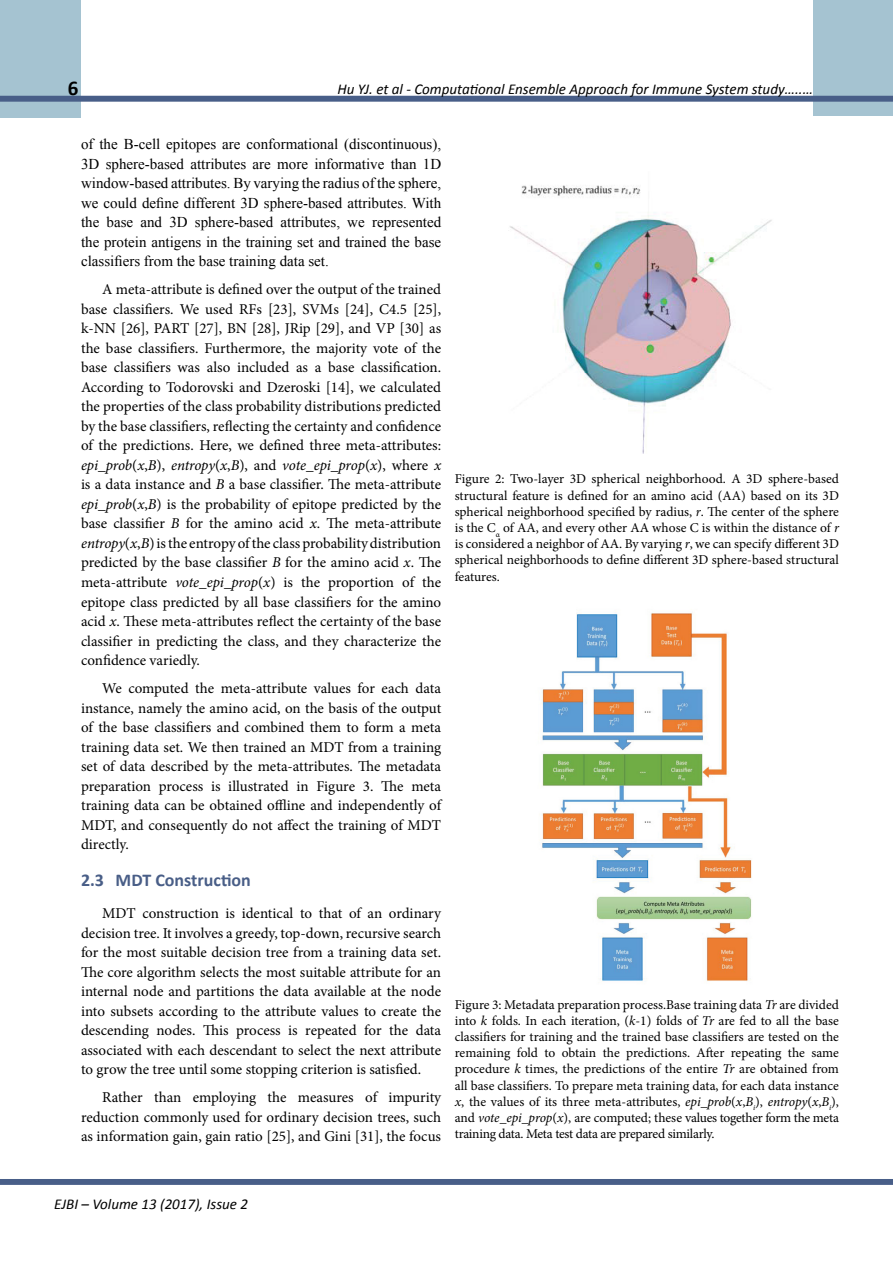
<style>
.page{position:relative;width:893px;height:1263px;background:#fff}
.page>*{position:absolute;margin:0;border:0;box-sizing:border-box;transform-origin:0 0}
.t1{font:700 21px "Calibri";color:#000}
.t2{font:700 18px "Calibri";color:#495e87}
.t3{font:15px/19.5px "Minion Pro";color:#000;text-align:justify}
.t4{font:15px/19.5px "Times New Roman";color:#000;text-align:justify}
.t5{font:italic 15px "Calibri";color:#000}
.t6{font:13.5px/16.2px "Minion Pro";letter-spacing:-.015em;color:#000;text-align:justify}
.s1{font-style:italic}
</style>
<div class="page">
<div style="left:0;top:1179px;width:893px;height:6px;background:#485e88"></div>
<div style="left:0;top:0;width:81px;height:118px;background:#a5c3d1"></div>
<div style="left:813px;top:0;width:80px;height:116px;background:#a5c3d1"></div>
<div style="left:0;top:96px;width:893px;height:6px;background:#485e88"></div>
<img style="left:509px;top:185px;width:263px;height:269px">
<img style="left:542px;top:613px;width:210px;height:368px">
<h1 class="t1" style="left:68px;top:75px;width:12px">6</h1>
<p class="t5" style="left:337px;top:79px;width:477px">Hu YJ. et al - Computational Ensemble Approach for Immune System study…..…</p>
<p class="t4" style="left:81px;top:134px;width:362px">of the B-cell epitopes are conformational (discontinuous), 3D sphere-based attributes are more informative than 1D window-based attributes. By varying the radius of the sphere, we could define different 3D sphere-based attributes. With the base and 3D sphere-based attributes, we represented the protein antigens in the training set and trained the base classifiers from the base training data set.</p>
<p class="t3" style="left:81px;top:280px;width:362px;text-indent:21px">A meta-attribute is defined over the output of the trained base classifiers. We used RFs [23], SVMs [24], C4.5 [25], k-NN [26], PART [27], BN [28], JRip [29], and VP [30] as the base classifiers. Furthermore, the majority vote of the base classifiers was also included as a base classification.<br>According to Todorovski and Dzeroski [14], we calculated the properties of the class probability distributions predicted by the base classifiers, reflecting the certainty and confidence of the predictions. Here, we defined three meta-attributes: <span class="s1">epi_prob</span>(<span class="s1">x</span>,<span class="s1">B</span>), <span class="s1">entropy</span>(<span class="s1">x</span>,<span class="s1">B</span>), and <span class="s1">vote_epi_prop</span>(<span class="s1">x</span>), where <span class="s1">x </span>is a data instance and <span class="s1">B</span> a base classifier. The meta-attribute <span class="s1">epi_prob</span>(<span class="s1">x</span>,<span class="s1">B</span>) is the probability of epitope predicted by the base classifier <span class="s1">B</span> for the amino acid <span class="s1">x</span>. The meta-attribute <span class="s1">entropy</span>(<span class="s1">x</span>,<span class="s1">B</span>) is the entropy of the class probability distribution predicted by the base classifier <span class="s1">B</span> for the amino acid <span class="s1">x</span>. The meta-attribute <span class="s1">vote_epi_prop</span>(<span class="s1">x</span>) is the proportion of the epitope class predicted by all base classifiers for the amino acid <span class="s1">x</span>. These meta-attributes reflect the certainty of the base classifier in predicting the class, and they characterize the confidence variedly.</p>
<p class="t3" style="left:81px;top:678px;width:362px;text-indent:21px">We computed the meta-attribute values for each data instance, namely the amino acid, on the basis of the output of the base classifiers and combined them to form a meta training data set. We then trained an MDT from a training set of data described by the meta-attributes. The metadata preparation process is illustrated in Figure 3. The meta training data can be obtained offline and independently of MDT, and consequently do not affect the training of MDT directly.</p>
<p class="t2" style="left:81px;top:868px;width:171px">2.3 MDT Construction</p>
<p class="t3" style="left:81px;top:903px;width:362px;text-indent:21px">MDT construction is identical to that of an ordinary decision tree. It involves a greedy, top-down, recursive search for the most suitable decision tree from a training data set.<br>The core algorithm selects the most suitable attribute for an internal node and partitions the data available at the node into subsets according to the attribute values to create the descending nodes. This process is repeated for the data associated with each descendant to select the next attribute to grow the tree until some stopping criterion is satisfied.</p>
<p class="t3" style="left:81px;top:1087px;width:362px;text-indent:21px">Rather than employing the measures of impurity reduction commonly used for ordinary decision trees, such as information gain, gain ratio [25], and Gini [31], the focus</p>
<p class="t6" style="left:455px;top:471px;width:386px">Figure 2: Two-layer 3D spherical neighborhood. A 3D sphere-based structural feature is defined for an amino acid (AA) based on its 3D spherical neighborhood specified by radius, <span class="s1">r</span>. The center of the sphere is the C<sub>α</sub> of AA, and every other AA whose C is within the distance of <span class="s1">r </span>is considered a neighbor of AA. By varying <span class="s1">r</span>, we can specify different 3D spherical neighborhoods to define different 3D sphere-based structural features.</p>
<p class="t6" style="left:455px;top:996px;width:386px">Figure 3: Metadata preparation process.Base training data <span class="s1">Tr</span> are divided into <span class="s1">k</span> folds. In each iteration, (<span class="s1">k</span>-1) folds of <span class="s1">Tr</span> are fed to all the base classifiers for training and the trained base classifiers are tested on the remaining fold to obtain the predictions. After repeating the same procedure <span class="s1">k</span> times, the predictions of the entire <span class="s1">Tr</span> are obtained from all base classifiers. To prepare meta training data, for each data instance <span class="s1">x</span>, the values of its three meta-attributes, <span class="s1">epi_prob</span>(<span class="s1">x</span>,<span class="s1">B</span><sub>i</sub>), <span class="s1">entropy</span>(<span class="s1">x</span>,<span class="s1">B</span><sub>i</sub>), and <span class="s1">vote_epi_prop</span>(<span class="s1">x</span>), are computed; these values together form the meta training data. Meta test data are prepared similarly.</p>
<p class="t5" style="left:54px;top:1194px;width:196px">EJBI – Volume 13 (2017), Issue 2</p>
</div>
